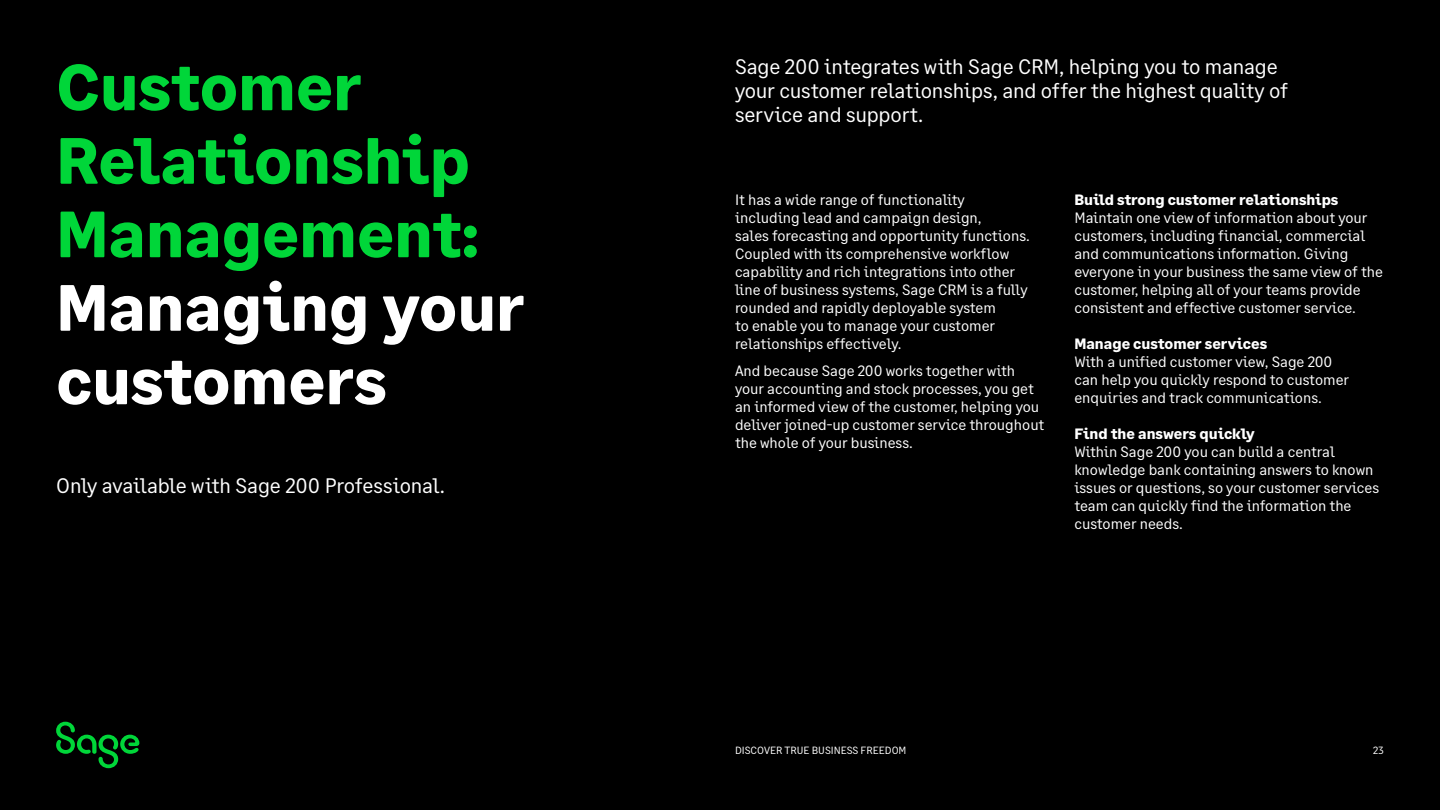
<style>
.page{position:relative;width:1440px;height:810px;background:#000}
.page>*{position:absolute;margin:0;border:0;box-sizing:border-box;transform-origin:0 0}
.H1_Large_Header{font:700 65.25px/73.5px "Sage Text";color:#00d639}
.H1_Intro{font:21px/24px "Sage Text";letter-spacing:-.01em;color:#fff}
.Body_Copy{font:15px/18px "Sage Text";color:#fff}
.Body_Sub_Title{font:700 15px "Sage Text";color:#fff}
.t1{font:10.5px "Sage Text";color:#fff}
.s1{color:#fff}
</style>
<div class="page">
<svg style="left:56px;top:722px;width:83px;height:46px"></svg>
<p class="H1_Large_Header" style="left:56px;top:52px;width:470px">Customer<br>Relationship<br>Management:<br><span class="s1">Managing your customers</span></p>
<p class="H1_Intro" style="left:56px;top:474px;width:390px">Only available with Sage 200 Professional.</p>
<p class="H1_Intro" style="left:735px;top:55px;width:555px">Sage 200 integrates with Sage CRM, helping you to manage your customer relationships, and offer the highest quality of service and support.</p>
<p class="Body_Copy" style="left:735px;top:191px;width:296px">It has a wide range of functionality including lead and campaign design,<br>sales forecasting and opportunity functions.<br>Coupled with its comprehensive workflow capability and rich integrations into other line of business systems, Sage CRM is a fully rounded and rapidly deployable system<br>to enable you to manage your customer relationships effectively.</p>
<p class="Body_Copy" style="left:735px;top:362px;width:311px">And because Sage 200 works together with your accounting and stock processes, you get an informed view of the customer, helping you deliver joined-up customer service throughout the whole of your business.</p>
<p class="Body_Sub_Title" style="left:1074px;top:190px;width:266px">Build strong customer relationships</p>
<p class="Body_Copy" style="left:1074px;top:209px;width:310px">Maintain one view of information about your customers, including financial, commercial and communications information. Giving everyone in your business the same view of the customer, helping all of your teams provide consistent and effective customer service.</p>
<p class="Body_Sub_Title" style="left:1074px;top:334px;width:194px">Manage customer services</p>
<p class="Body_Copy" style="left:1074px;top:353px;width:276px">With a unified customer view, Sage 200 can help you quickly respond to customer enquiries and track communications.</p>
<p class="Body_Sub_Title" style="left:1074px;top:424px;width:182px">Find the answers quickly</p>
<p class="Body_Copy" style="left:1074px;top:443px;width:306px">Within Sage 200 you can build a central knowledge bank containing answers to known issues or questions, so your customer services team can quickly find the information the customer needs.</p>
<p class="t1" style="left:735px;top:744px;width:14px">Disco</p>
<p class="t1" style="left:764px;top:744px;width:84px">ver true busi ness</p>
<p class="t1" style="left:861px;top:744px;width:14px">freedom</p>
</div>
